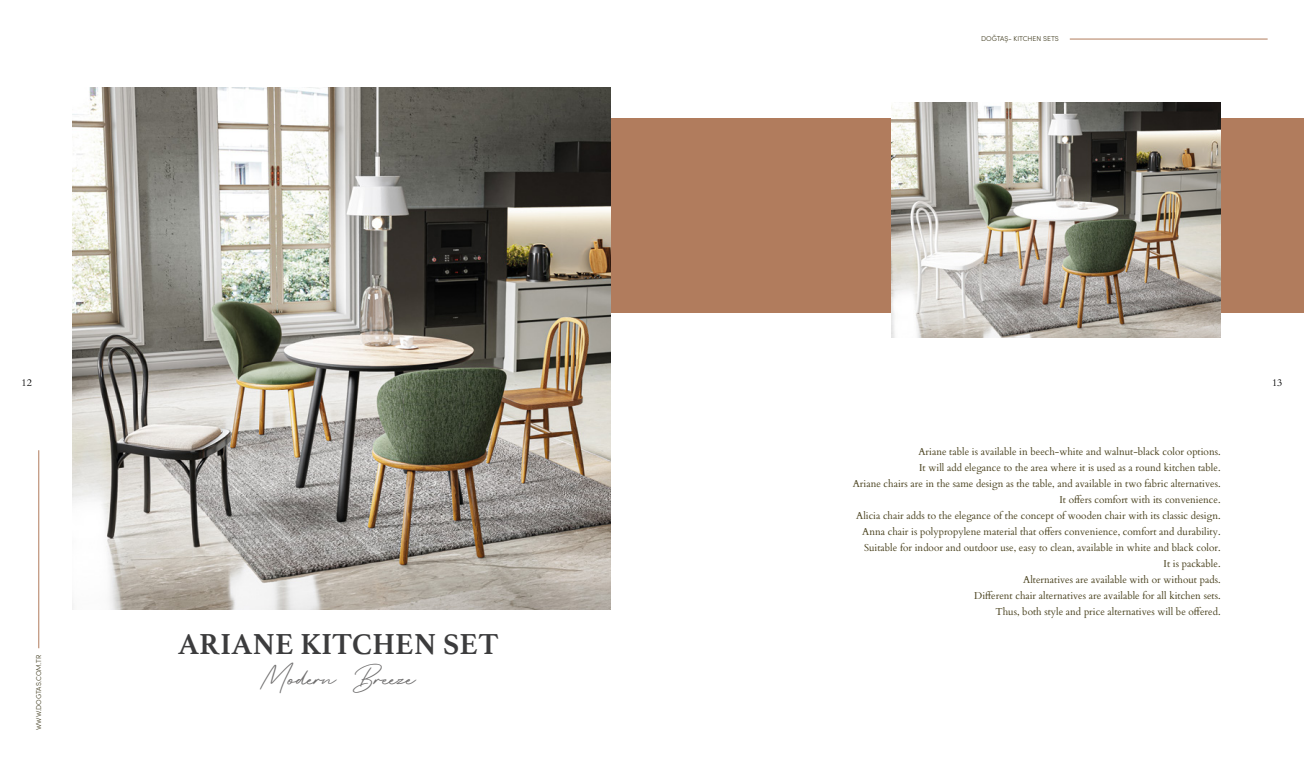
<style>
.page{position:relative;width:1304px;height:766px;background:#fff}
.page>*{position:absolute;margin:0;border:0;box-sizing:border-box;transform-origin:0 0}
.t1{font:42px "Retro Signature";letter-spacing:-.025em;color:#706f6f}
.t2{font:700 30.3px "Athelas";letter-spacing:.01em;color:#3c3c3d}
.t3{font:10px/16px "Cardo";color:#473f1b;text-align:right}
.t4{font:10px "Cardo";color:#000}
.t5{font:300 7px "Sofia Pro";color:#3a3518}
</style>
<div class="page">
<hr style="left:1070px;top:39px;width:198px;height:1px;background:#b17c5d">
<hr style="left:38px;top:450px;width:1px;height:198px;background:#b17c5d">
<div style="left:585px;top:118px;width:719px;height:195px;background:#b17c5d"></div>
<img style="left:72px;top:88px;width:538px;height:521px">
<img style="left:892px;top:102px;width:329px;height:235px">
<p class="t5" style="left:981px;top:34px;width:79px">DOĞTAŞ- KITCHEN SETS</p>
<p class="t4" style="left:22px;top:375px;width:12px">12</p>
<p class="t4" style="left:1272px;top:375px;width:12px">13</p>
<p class="t5" style="left:34px;top:729px;width:76px;rotate:-90deg">WWW.DOGTAS.COM.TR</p>
<h2 class="t2" style="left:178px;top:619px;width:322px">ARIANE KITCHEN SET</h2>
<h1 class="t1" style="left:259px;top:654px;width:158px">Modern Breeze</h1>
<p class="t3" style="left:853px;top:443px;width:369px">Ariane table is available in beech-white and walnut-black color options.<br>It will add elegance to the area where it is used as a round kitchen table.<br>Ariane chairs are in the same design as the table, and available in two fabric alternatives.<br>It offers comfort with its convenience.<br>Alicia chair adds to the elegance of the concept of wooden chair with its classic design.<br>Anna chair is polypropylene material that offers convenience, comfort and durability.<br>Suitable for indoor and outdoor use, easy to clean, available in white and black color.<br>It is packable.<br>Alternatives are available with or without pads.<br>Different chair alternatives are available for all kitchen sets.<br>Thus, both style and price alternatives will be offered.</p>
</div>
